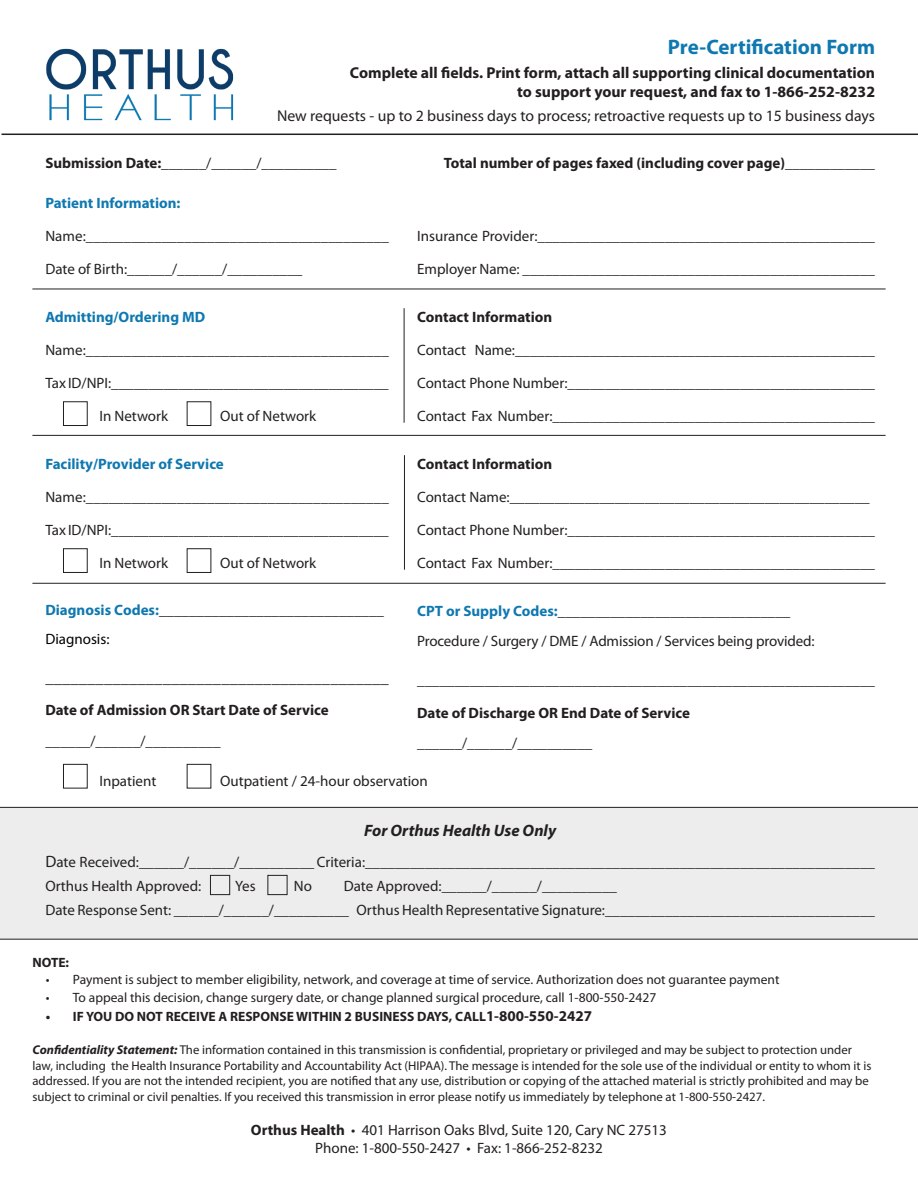
<style>
.page{position:relative;width:918px;height:1188px;background:#fff}
.page>*{position:absolute;margin:0;border:0;box-sizing:border-box;transform-origin:0 0}
.t1{font:700 21px "Myriad Pro";color:#0f78b0}
.t2{font:16.5px "Myriad Pro";color:#231f20}
.t3{font:italic 700 16.5px "Myriad Pro";color:#231f20}
.t4{font:700 15.75px "Myriad Pro";color:#231f20}
.t5{font:15.75px "Myriad Pro";color:#231f20}
.t6{font:15px "Myriad Pro";color:#231f20}
.t7{font:700 15px/29.2px "Myriad Pro";color:#231f20}
.t8{font:700 15px "Myriad Pro";color:#0f78b0}
.t9{font:13.5px "Myriad Pro";color:#231f20}
.t10{font:700 13.5px "Myriad Pro";color:#231f20}
.t11{font:12.75px/15.6px "Myriad Pro";color:#231f20}
.s1{font-weight:700}
.s2{color:#0f78b0}
.s3{font-weight:400;color:#000}
.s4{font-weight:400}
.s5{font-size:16.5px}
.s6{font-size:15px}
.s7{font-weight:700;font-style:italic}
</style>
<div class="page">
<div style="left:0;top:808px;width:918px;height:131px;background:#ededed"></div>
<hr style="left:2px;top:134px;width:916px;height:1px;background:#231f20">
<img style="left:46px;top:49px;width:188px;height:72px">
<hr style="left:32px;top:289px;width:854px;height:1px;background:#231f20">
<hr style="left:32px;top:435px;width:854px;height:1px;background:#231f20">
<hr style="left:32px;top:583px;width:854px;height:1px;background:#231f20">
<hr style="left:0;top:807px;width:918px;height:1px;background:#231f20">
<hr style="left:404px;top:308px;width:1px;height:115px;background:#231f20">
<hr style="left:404px;top:455px;width:1px;height:115px;background:#231f20">
<div style="left:63px;top:402px;width:24px;height:24px;border:1px solid #231f20"></div>
<div style="left:63px;top:549px;width:24px;height:24px;border:1px solid #231f20"></div>
<div style="left:268px;top:875px;width:19px;height:20px;border:1px solid #231f20"></div>
<div style="left:210px;top:875px;width:20px;height:20px;border:1px solid #231f20"></div>
<div style="left:63px;top:764px;width:24px;height:24px;border:1px solid #231f20"></div>
<hr style="left:0;top:939px;width:918px;height:1px;background:#231f20">
<p class="t1" style="left:668px;top:33px;width:209px">Pre-Certification Form</p>
<p class="t4" style="left:350px;top:62px;width:527px">Complete all fields. Print form, attach all supporting clinical documentation</p>
<p class="t4" style="left:517px;top:81px;width:359px">to support your request, and fax to 1-866-252-8232</p>
<p class="t5" style="left:277px;top:106px;width:600px">New requests - up to 2 business days to process; retroactive requests up to 15 business days</p>
<p class="t6" style="left:45px;top:153px;width:293px"><span class="s1">Submission Date:</span>______/______/__________</p>
<p class="t7" style="left:444px;top:148px;width:433px">Total number of pages faxed (including cover page)____________</p>
<p class="t8" style="left:45px;top:193px;width:137px">Patient Information:</p>
<p class="t6" style="left:45px;top:227px;width:345px">Name:________________________________________</p>
<p class="t6" style="left:45px;top:260px;width:259px">Date of Birth:______/______/__________</p>
<p class="t8" style="left:45px;top:307px;width:162px">Admitting/Ordering MD</p>
<p class="t6" style="left:45px;top:341px;width:345px">Name:________________________________________</p>
<p class="t6" style="left:45px;top:374px;width:345px">Tax ID/NPI:_____________________________________</p>
<p class="t6" style="left:99px;top:407px;width:70px">In Network</p>
<p class="t6" style="left:220px;top:407px;width:98px">Out of Network</p>
<p class="t8" style="left:45px;top:454px;width:180px">Facility/Provider of Service</p>
<p class="t6" style="left:45px;top:488px;width:345px">Name:________________________________________</p>
<p class="t6" style="left:45px;top:521px;width:345px">Tax ID/NPI:_____________________________________</p>
<p class="t6" style="left:99px;top:554px;width:70px">In Network</p>
<p class="t6" style="left:220px;top:554px;width:98px">Out of Network</p>
<p class="t7" style="left:45px;top:595px;width:340px"><span class="s2">Diagnosis Codes:</span>______________________________<br><span class="s3">Diagnosis:</span></p>
<p class="t2" style="left:45px;top:668px;width:345px">_________________________________________</p>
<p class="t7" style="left:45px;top:694px;width:285px;line-height:31.5px">Date of Admission OR Start Date of Service <span class="s4">______/______/__________</span></p>
<p class="t6" style="left:417px;top:227px;width:459px">Insurance Provider:_____________________________________________</p>
<p class="t6" style="left:417px;top:260px;width:459px">Employer Name: _______________________________________________</p>
<p class="t7" style="left:417px;top:302px;width:137px">Contact Information</p>
<p class="t6" style="left:417px;top:341px;width:459px">Contact Name:________________________________________________</p>
<p class="t6" style="left:417px;top:374px;width:459px">Contact Phone Number:_________________________________________</p>
<p class="t6" style="left:417px;top:407px;width:459px">Contact Fax Number:___________________________________________</p>
<p class="t7" style="left:417px;top:449px;width:137px">Contact Information</p>
<p class="t6" style="left:417px;top:488px;width:454px">Contact Name:________________________________________________</p>
<p class="t6" style="left:417px;top:521px;width:459px">Contact Phone Number:_________________________________________</p>
<p class="t6" style="left:417px;top:554px;width:459px">Contact Fax Number:___________________________________________</p>
<p class="t7" style="left:417px;top:596px;width:375px"><span class="s2">CPT or Supply Codes:</span>_______________________________</p>
<p class="t6" style="left:417px;top:632px;width:399px">Procedure / Surgery / DME / Admission / Services being provided:</p>
<p class="t6" style="left:417px;top:671px;width:459px">_____________________________________________________________</p>
<p class="t7" style="left:417px;top:698px;width:274px">Date of Discharge OR End Date of Service</p>
<p class="t6" style="left:417px;top:734px;width:177px">______/______/__________</p>
<p class="t6" style="left:99px;top:771px;width:58px">Inpatient</p>
<p class="t6" style="left:220px;top:771px;width:209px">Outpatient / 24-hour observation</p>
<p class="t3" style="left:364px;top:820px;width:194px">For Orthus Health Use Only</p>
<p class="t6" style="left:45px;top:852px;width:831px"><span class="s5">D</span>ate Received:______/______/__________ Criteria:____________________________________________________________________</p>
<p class="t6" style="left:45px;top:876px;width:158px">Orthus Health Approved:</p>
<p class="t6" style="left:235px;top:876px;width:22px">Yes</p>
<p class="t6" style="left:294px;top:876px;width:20px">No</p>
<p class="t6" style="left:344px;top:876px;width:275px">Date Approved:______/______/__________</p>
<p class="t6" style="left:45px;top:900px;width:831px">Date Response Sent: ______/______/__________ Orthus Health Representative Signature:____________________________________</p>
<p class="t10" style="left:32px;top:954px;width:38px">NOTE:</p>
<p class="t9" style="left:46px;top:971px;width:735px">• Payment is subject to member eligibility, network, and coverage at time of service. Authorization does not guarantee payment</p>
<p class="t9" style="left:46px;top:989px;width:612px">• To appeal this decision, change surgery date, or change planned surgical procedure, call 1-800-550-2427</p>
<p class="t10" style="left:46px;top:1008px;width:548px">• IF YOU DO NOT RECEIVE A RESPONSE WITHIN 2 BUSINESS DAYS, CALL<span class="s6">1-800-550-2427</span></p>
<p class="t11" style="left:32px;top:1042px;width:841px"><span class="s7">Confidentiality Statement:</span> The information contained in this transmission is confidential, proprietary or privileged and may be subject to protection under law, including the Health Insurance Portability and Accountability Act (HIPAA). The message is intended for the sole use of the individual or entity to whom it is addressed. If you are not the intended recipient, you are notified that any use, distribution or copying of the attached material is strictly prohibited and may be subject to criminal or civil penalties. If you received this transmission in error please notify us immediately by telephone at 1-800-550-2427.</p>
<p class="t6" style="left:251px;top:1121px;width:418px"><span class="s1">Orthus Health</span> • 401 Harrison Oaks Blvd, Suite 120, Cary NC 27513</p>
<p class="t6" style="left:315px;top:1139px;width:289px">Phone: 1-800-550-2427 • Fax: 1-866-252-8232</p>
</div>
